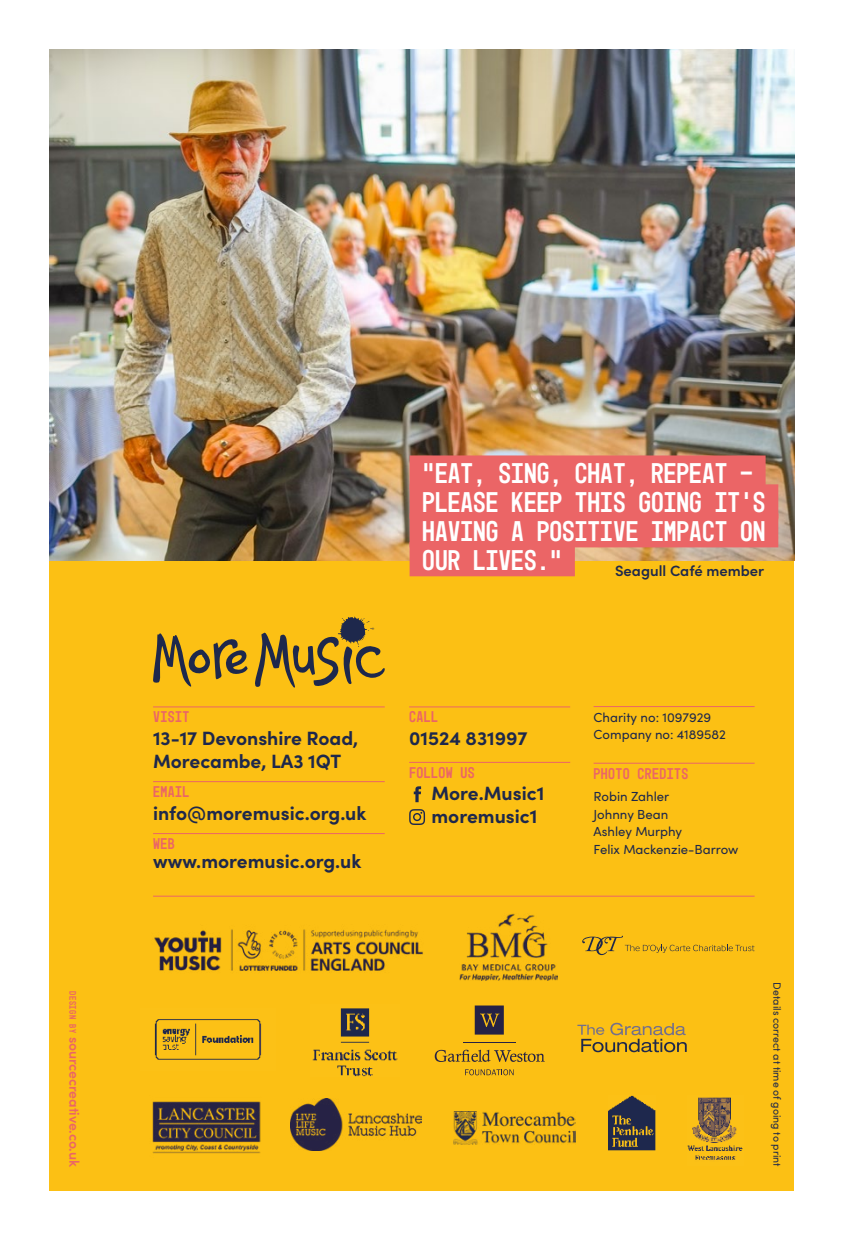
<style>
.page{position:relative;width:844px;height:1241px;background:#fff}
.page>*{position:absolute;margin:0;border:0;box-sizing:border-box;transform-origin:0 0}
.t1{font:28.88px/28.9px "Mono 45 Headline";color:#fff}
.t2{font:700 19.25px/22.8px "Sofia Pro";color:#1e284c}
.t3{font:15.75px "Mono 45 Headline";letter-spacing:.025em;color:#eb6566}
.t4{font:600 14.88px "Sofia Pro";color:#1e284c}
.t5{font:600 14px "Sofia Pro";letter-spacing:-.01em;color:#eb6566}
.t6{font:13.12px/17.5px "Sofia Pro";color:#1e284c}
.t7{font:10.5px "Sofia Pro";color:#1e284c}
.s1{font-family:"Mono 45 Headline";font-weight:400;font-size:9.62px}
.s2{color:#1e274c}
</style>
<div class="page">
<div style="left:50px;top:50px;width:744px;height:1141px;background:#fcc014"></div>
<hr style="left:153px;top:706px;width:231px;height:1px;background:#eb6566">
<hr style="left:153px;top:781px;width:231px;height:1px;background:#eb6566">
<hr style="left:153px;top:833px;width:231px;height:1px;background:#eb6566">
<svg style="left:153px;top:633px;width:95px;height:53px"></svg>
<svg style="left:255px;top:616px;width:130px;height:71px"></svg>
<hr style="left:409px;top:706px;width:161px;height:1px;background:#eb6566">
<hr style="left:409px;top:761px;width:161px;height:1px;background:#eb6566">
<svg style="left:413px;top:786px;width:8px;height:16px"></svg>
<svg style="left:409px;top:809px;width:16px;height:15px"></svg>
<hr style="left:593px;top:706px;width:161px;height:1px;background:#eb6566">
<hr style="left:593px;top:762px;width:161px;height:1px;background:#eb6566">
<img style="left:291px;top:1098px;width:130px;height:52px">
<img style="left:154px;top:929px;width:269px;height:42px">
<img style="left:152px;top:1101px;width:109px;height:53px">
<img style="left:453px;top:1111px;width:122px;height:33px">
<img style="left:459px;top:913px;width:98px;height:66px">
<img style="left:154px;top:1019px;width:108px;height:41px">
<img style="left:687px;top:1097px;width:56px;height:63px">
<img style="left:608px;top:1095px;width:47px;height:56px">
<hr style="left:153px;top:895px;width:601px;height:1px;background:#eb6566">
<img style="left:50px;top:50px;width:744px;height:510px">
<div style="left:409px;top:455px;width:356px;height:34px;background:#eb6566"></div>
<div style="left:409px;top:484px;width:369px;height:34px;background:#eb6566"></div>
<div style="left:409px;top:513px;width:369px;height:34px;background:#eb6566"></div>
<div style="left:409px;top:542px;width:165px;height:34px;background:#eb6566"></div>
<svg style="left:582px;top:935px;width:172px;height:19px"></svg>
<svg style="left:577px;top:1022px;width:109px;height:30px"></svg>
<hr style="left:463px;top:1041px;width:52px;height:1px;background:#252245">
<svg style="left:474px;top:1005px;width:29px;height:29px"></svg>
<svg style="left:434px;top:1049px;width:110px;height:12px"></svg>
<svg style="left:465px;top:1069px;width:48px;height:6px"></svg>
<img style="left:312px;top:1008px;width:86px;height:68px">
<p class="t5" style="left:85px;top:990px;width:177px;rotate:90deg"><span class="s1">DESIGN BY</span> sourcecreative.co.uk</p>
<h1 class="t1" style="left:422px;top:458px;width:345px">“EAT, SING, CHAT, REPEAT -<br>PLEASE KEEP THIS GOING IT’S<br>HAVING A POSITIVE IMPACT ON<br>OUR LIVES.”</h1>
<p class="t4" style="left:615px;top:559px;width:151px">Seagull Café member</p>
<p class="t3" style="left:153px;top:707px;width:38px">VISIT</p>
<p class="t2" style="left:153px;top:725px;width:207px">13-17 Devonshire Road,<br>Morecambe, LA3 1QT</p>
<p class="t3" style="left:153px;top:782px;width:38px">EMAIL</p>
<p class="t2" style="left:153px;top:800px;width:215px">info@moremusic.org.uk</p>
<p class="t3" style="left:153px;top:834px;width:23px">WEB</p>
<p class="t2" style="left:153px;top:848px;width:210px">www<span class="s2">.mor</span>emusic.org.uk</p>
<p class="t3" style="left:409px;top:707px;width:30px">CALL</p>
<p class="t2" style="left:409px;top:725px;width:120px">01524 831997</p>
<p class="t3" style="left:409px;top:763px;width:67px">FOLLOW US</p>
<p class="t2" style="left:431px;top:780px;width:114px">More.Music1 moremusic1</p>
<p class="t6" style="left:593px;top:707px;width:134px">Charity no: 1097929<br>Company no: 4189582</p>
<p class="t3" style="left:593px;top:763px;width:96px">PHOTO CREDITS</p>
<p class="t6" style="left:593px;top:786px;width:146px">Robin Zahler<br>Johnny Bean<br>Ashley Murphy<br>Felix Mackenzie-Barrow</p>
<p class="t7" style="left:784px;top:982px;width:185px;rotate:90deg">Details correct at time of going to print</p>
</div>
